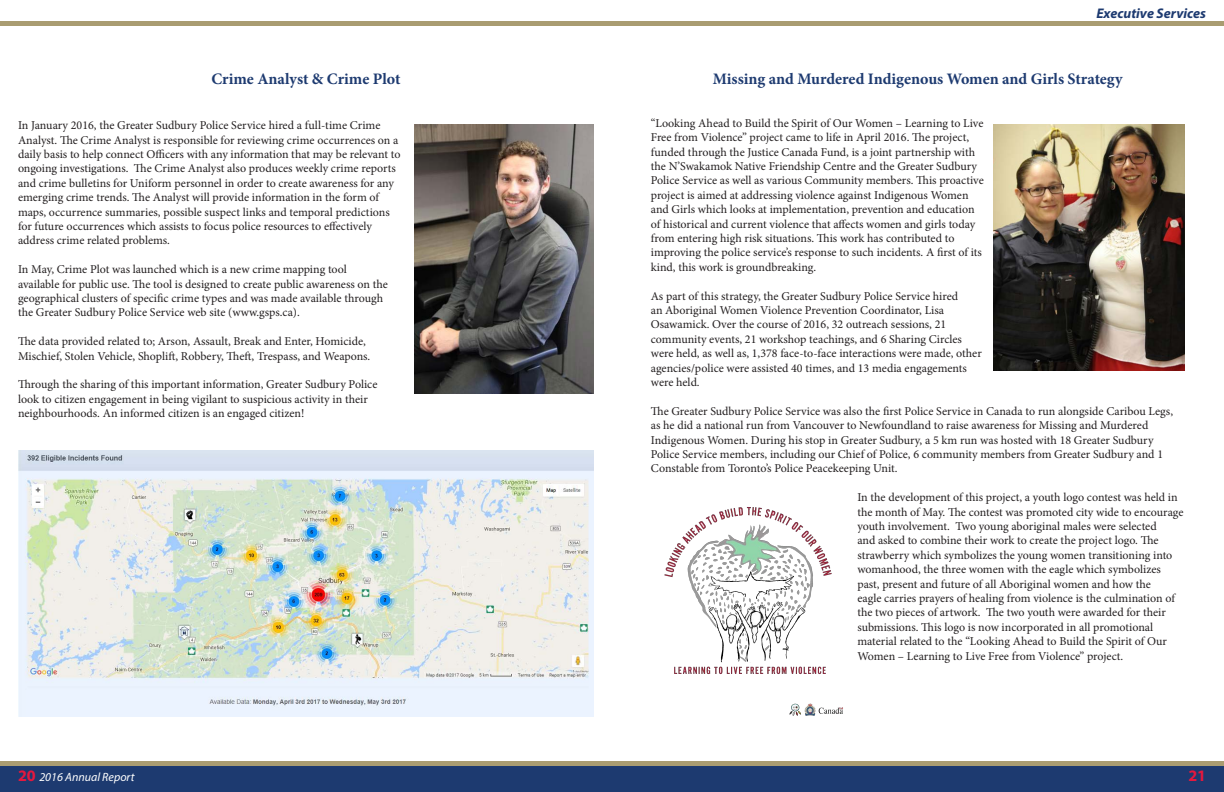
<style>
.page{position:relative;width:1224px;height:792px;background:#fff}
.page>*{position:absolute;margin:0;border:0;box-sizing:border-box;transform-origin:0 0}
.t1{font:700 16px "Minion Pro";color:#1d3a70}
.t2{font:700 16px "Myriad Pro";color:#e4183e}
.t3{font:italic 700 14px "Myriad Pro";color:#1d3a70}
.t4{font:12px/14.4px "Minion Pro";color:#231f20}
.t5{font:italic 12px "Myriad Pro";color:#fff}
.s1{font-weight:700;font-style:normal;font-size:16px;color:#e4183e}
</style>
<div class="page">
<div style="left:0;top:766px;width:1224px;height:26px;background:#1d3a70"></div>
<div style="left:0;top:761px;width:1224px;height:5px;background:#a99c71"></div>
<div style="left:0;top:21px;width:1224px;height:5px;background:#a99c71"></div>
<img style="left:414px;top:124px;width:180px;height:270px">
<img style="left:994px;top:124px;width:191px;height:246px">
<img style="left:664px;top:507px;width:179px;height:209px">
<img style="left:18px;top:451px;width:576px;height:265px">
<h3 class="t1" style="left:211px;top:67px;width:191px">Crime Analyst &amp; Crime Plot</h3>
<p class="t4" style="left:18px;top:118px;width:384px">In January 2016, the Greater Sudbury Police Service hired a full-time Crime Analyst. Te Crime Analyst is responsible for reviewing crime occurrences on a daily basis to help connect Ofcers with any information that may be relevant to ongoing investigations. Te Crime Analyst also produces weekly crime reports and crime bulletins for Uniform personnel in order to create awareness for any emerging crime trends. Te Analyst will provide information in the form of maps, occurrence summaries, possible suspect links and temporal predictions for future occurrences which assists to focus police resources to efectively address crime related problems.</p>
<p class="t4" style="left:18px;top:262px;width:371px">In May, Crime Plot was launched which is a new crime mapping tool available for public use. Te tool is designed to create public awareness on the geographical clusters of specifc crime types and was made available through the Greater Sudbury Police Service web site (www.gsps.ca).</p>
<p class="t4" style="left:18px;top:334px;width:354px">Te data provided related to; Arson, Assault, Break and Enter, Homicide,<br>Mischief, Stolen Vehicle, Shoplif, Robbery, Tef, Trespass, and Weapons.</p>
<p class="t4" style="left:18px;top:377px;width:361px">Trough the sharing of this important information, Greater Sudbury Police look to citizen engagement in being vigilant to suspicious activity in their neighbourhoods. An informed citizen is an engaged citizen!</p>
<p class="t3" style="left:1096px;top:4px;width:111px">Executive Services</p>
<h3 class="t1" style="left:713px;top:67px;width:411px">Missing and Murdered Indigenous Women and Girls Strategy</h3>
<p class="t4" style="left:651px;top:116px;width:334px">“Looking Ahead to Build the Spirit of Our Women – Learning to Live Free from Violence” project came to life in April 2016. Te project, funded through the Justice Canada Fund, is a joint partnership with the N’Swakamok Native Friendship Centre and the Greater Sudbury Police Service as well as various Community members. Tis proactive project is aimed at addressing violence against Indigenous Women and Girls which looks at implementation, prevention and education of historical and current violence that afects women and girls today from entering high risk situations. Tis work has contributed to improving the police service’s response to such incidents. A frst of its kind, this work is groundbreaking.</p>
<p class="t4" style="left:651px;top:289px;width:332px">As part of this strategy, the Greater Sudbury Police Service hired<br>an Aboriginal Women Violence Prevention Coordinator, Lisa Osawamick. Over the course of 2016, 32 outreach sessions, 21 community events, 21 workshop teachings, and 6 Sharing Circles were held, as well as, 1,378 face-to-face interactions were made, other agencies/police were assisted 40 times, and 13 media engagements were held.</p>
<p class="t4" style="left:651px;top:404px;width:524px">Te Greater Sudbury Police Service was also the frst Police Service in Canada to run alongside Caribou Legs, as he did a national run from Vancouver to Newfoundland to raise awareness for Missing and Murdered Indigenous Women. During his stop in Greater Sudbury, a 5 km run was hosted with 18 Greater Sudbury Police Service members, including our Chief of Police, 6 community members from Greater Sudbury and 1<br>Constable from Toronto’s Police Peacekeeping Unit.</p>
<p class="t4" style="left:857px;top:490px;width:328px">In the development of this project, a youth logo contest was held in the month of May. Te contest was promoted city wide to encourage youth involvement. Two young aboriginal males were selected<br>and asked to combine their work to create the project logo. Te strawberry which symbolizes the young women transitioning into womanhood, the three women with the eagle which symbolizes past, present and future of all Aboriginal women and how the<br>eagle carries prayers of healing from violence is the culmination of the two pieces of artwork. Te two youth were awarded for their submissions. Tis logo is now incorporated in all promotional material related to the “Looking Ahead to Build the Spirit of Our Women – Learning to Live Free from Violence” project.</p>
<p class="t5" style="left:18px;top:769px;width:118px"><span class="s1">20</span> 2016 Annual Report</p>
<h1 class="t2" style="left:1188px;top:765px;width:19px">21</h1>
</div>
